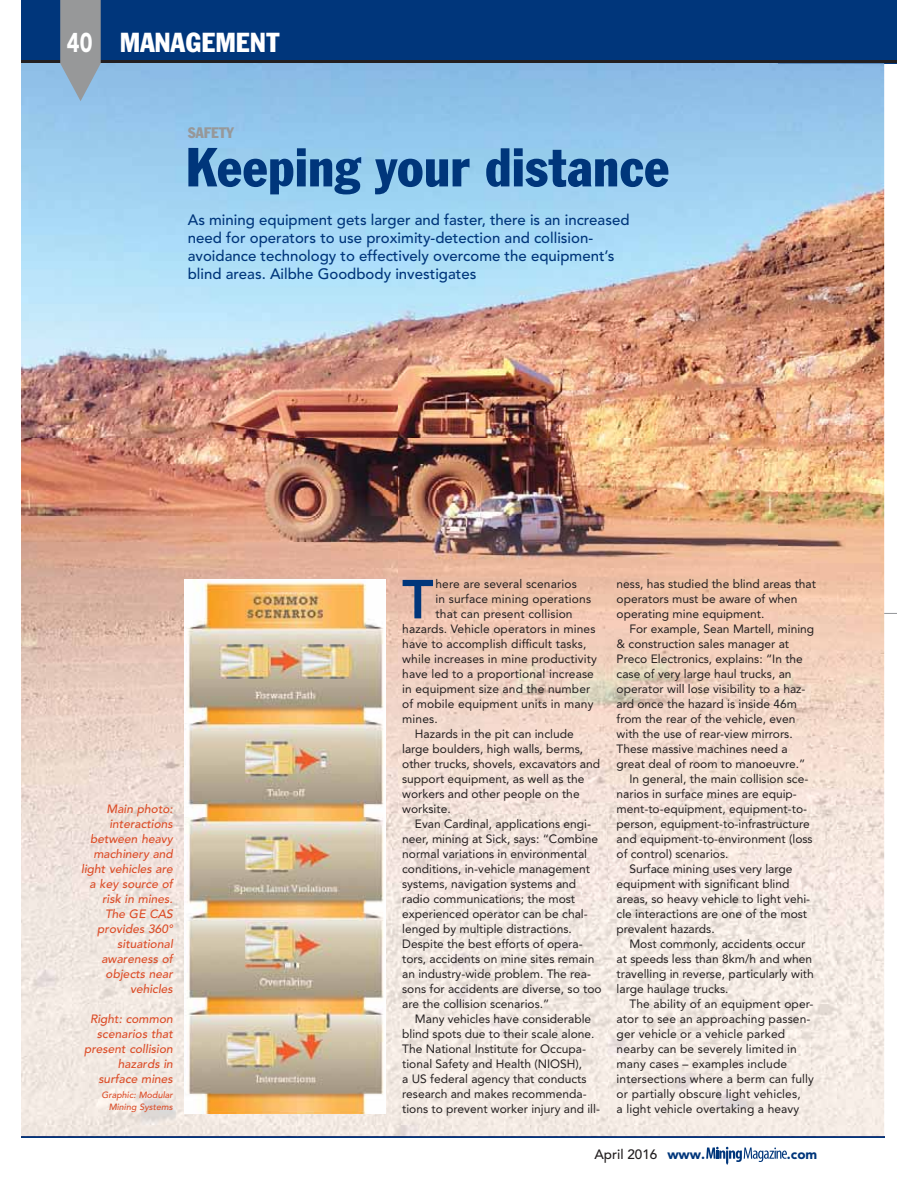
<style>
.page{position:relative;width:918px;height:1188px;background:#fff}
.page>*{position:absolute;margin:0;border:0;box-sizing:border-box;transform-origin:0 0}
.t1{font:800 54.45px "Avenir";color:#00367b}
.t2{font:condensed 54px "Franklin Gothic BT";color:#00367b}
.t3{font:condensed 27px "Franklin Gothic BT";color:#fff}
.t4{font:500 15px/18px "Avenir";color:#00367b}
.t5{font:condensed 15px "Franklin Gothic BT";color:#979899}
.t6{font:500 13.5px "Avenir";color:#231f20}
.t7{font:900 13.5px "Avenir";color:#00367b}
.t8{font:12px/15px "Avenir";color:#231f20}
.t9{font:italic 500 12px/15px "Avenir";color:#dc4d28;text-align:right}
.t10{font:italic 500 9px/12px "Avenir";color:#dc4d28;text-align:right}
.s1{font-family:"Avenir";font-weight:900;font-stretch:normal}
.s2{font-weight:900;color:#00367b}
</style>
<div class="page">
<div style="left:884px;top:0;width:13px;height:63px;background:#00367b"></div>
<svg style="left:884px;top:60px;width:13px;height:3px"></svg>
<svg style="left:706px;top:1147px;width:81px;height:18px"></svg>
<div style="left:21px;top:0;width:863px;height:63px;background:#00367b"></div>
<hr style="left:21px;top:60px;width:863px;height:3px;background:#231f20">
<hr style="left:21px;top:1136px;width:863px;height:2px;background:#00367b">
<img style="left:21px;top:63px;width:863px;height:1074px">
<svg style="left:884px;top:613px;width:13px;height:1px"></svg>
<svg style="left:60px;top:0;width:41px;height:101px;background:#949ea7"></svg>
<img style="left:185px;top:579px;width:201px;height:534px">
<h3 class="t3" style="left:67px;top:33px;width:214px"><span class="s1">40</span> MANAGEMENT</h3>
<p class="t5" style="left:188px;top:128px;width:48px">SAFETY</p>
<h2 class="t2" style="left:186px;top:148px;width:485px">Keeping your distance</h2>
<p class="t4" style="left:188px;top:213px;width:443px">As mining equipment gets larger and faster, there is an increased need for operators to use proximity-detection and collision&shy;avoidance technology to effectively overcome the equipment’s blind areas. Ailbhe Goodbody investigates</p>
<p class="t9" style="left:81px;top:803px;width:93px">Main photo: interactions between heavy machinery and light vehicles are a key source of risk in mines.<br>The GE CAS provides 360° situational awareness of objects near vehicles</p>
<p class="t9" style="left:84px;top:1013px;width:90px">Right: common scenarios that present collision hazards in surface mines</p>
<p class="t10" style="left:101px;top:1090px;width:73px">Graphic: Modular<br>Mining Systems</p>
<h1 class="t1" style="left:402px;top:577px;width:33px">T</h1>
<p class="t8" style="left:436px;top:578px;width:143px">here are several scenarios</p>
<p class="t8" style="left:436px;top:593px;width:157px">in surface mining operations</p>
<p class="t8" style="left:436px;top:608px;width:139px">that can present collision</p>
<p class="t8" style="left:402px;top:623px;width:195px">hazards. Vehicle operators in mines</p>
<p class="t8" style="left:402px;top:638px;width:186px">have to accomplish difficult tasks,</p>
<p class="t8" style="left:402px;top:653px;width:196px">while increases in mine productivity</p>
<p class="t8" style="left:402px;top:668px;width:193px">have led to a proportional increase</p>
<p class="t8" style="left:402px;top:683px;width:190px">in equipment size and the number</p>
<p class="t8" style="left:402px;top:698px;width:193px">of mobile equipment units in many</p>
<p class="t8" style="left:402px;top:713px;width:37px">mines.</p>
<p class="t8" style="left:415px;top:728px;width:160px">Hazards in the pit can include</p>
<p class="t8" style="left:402px;top:743px;width:182px">large boulders, high walls, berms,</p>
<p class="t8" style="left:402px;top:758px;width:199px">other trucks, shovels, excavators and</p>
<p class="t8" style="left:402px;top:773px;width:184px">support equipment, as well as the</p>
<p class="t8" style="left:402px;top:788px;width:179px">workers and other people on the</p>
<p class="t8" style="left:402px;top:803px;width:50px">worksite.</p>
<p class="t8" style="left:415px;top:818px;width:178px">Evan Cardinal, applications engi-</p>
<p class="t8" style="left:402px;top:833px;width:198px">neer, mining at Sick, says: “Combine</p>
<p class="t8" style="left:402px;top:848px;width:186px">normal variations in environmental</p>
<p class="t8" style="left:402px;top:863px;width:189px">conditions, in-vehicle management</p>
<p class="t8" style="left:402px;top:878px;width:176px">systems, navigation systems and</p>
<p class="t8" style="left:402px;top:893px;width:175px">radio communications; the most</p>
<p class="t8" style="left:402px;top:908px;width:187px">experienced operator can be chal-</p>
<p class="t8" style="left:402px;top:923px;width:171px">lenged by multiple distractions.</p>
<p class="t8" style="left:402px;top:938px;width:182px">Despite the best efforts of opera-</p>
<p class="t8" style="left:402px;top:953px;width:194px">tors, accidents on mine sites remain</p>
<p class="t8" style="left:402px;top:968px;width:190px">an industry-wide problem. The rea-</p>
<p class="t8" style="left:402px;top:983px;width:201px">sons for accidents are diverse, so too</p>
<p class="t8" style="left:402px;top:998px;width:149px">are the collision scenarios.”</p>
<p class="t8" style="left:415px;top:1013px;width:178px">Many vehicles have considerable</p>
<p class="t8" style="left:402px;top:1028px;width:194px">blind spots due to their scale alone.</p>
<p class="t8" style="left:402px;top:1043px;width:185px">The National Institute for Occupa-</p>
<p class="t8" style="left:402px;top:1058px;width:182px">tional Safety and Health (NIOSH),</p>
<p class="t8" style="left:402px;top:1073px;width:186px">a US federal agency that conducts</p>
<p class="t8" style="left:402px;top:1088px;width:186px">research and makes recommenda-</p>
<p class="t8" style="left:402px;top:1103px;width:199px">tions to prevent worker injury and ill-</p>
<p class="t8" style="left:617px;top:578px;width:201px">ness, has studied the blind areas that operators must be aware of when operating mine equipment.</p>
<p class="t8" style="left:629px;top:623px;width:186px">For example, Sean Martell, mining</p>
<p class="t8" style="left:617px;top:638px;width:174px">&amp; construction sales manager at</p>
<p class="t8" style="left:617px;top:653px;width:188px">Preco Electronics, explains: “In the</p>
<p class="t8" style="left:617px;top:668px;width:177px">case of very large haul trucks, an</p>
<p class="t8" style="left:617px;top:683px;width:190px">operator will lose visibility to a haz-</p>
<p class="t8" style="left:617px;top:698px;width:182px">ard once the hazard is inside 46m</p>
<p class="t8" style="left:617px;top:713px;width:180px">from the rear of the vehicle, even</p>
<p class="t8" style="left:617px;top:728px;width:178px">with the use of rear-view mirrors.</p>
<p class="t8" style="left:617px;top:743px;width:173px">These massive machines need a</p>
<p class="t8" style="left:617px;top:758px;width:190px">great deal of room to manoeuvre.”</p>
<p class="t8" style="left:629px;top:773px;width:180px">In general, the main collision sce-</p>
<p class="t8" style="left:617px;top:788px;width:182px">narios in surface mines are equip-</p>
<p class="t8" style="left:617px;top:803px;width:192px">ment-to-equipment, equipment-to-</p>
<p class="t8" style="left:617px;top:818px;width:195px">person, equipment-to-infrastructure</p>
<p class="t8" style="left:617px;top:833px;width:198px">and equipment-to-environment (loss</p>
<p class="t8" style="left:617px;top:848px;width:113px">of control) scenarios.</p>
<p class="t8" style="left:629px;top:863px;width:165px">Surface mining uses very large</p>
<p class="t8" style="left:617px;top:878px;width:174px">equipment with significant blind</p>
<p class="t8" style="left:617px;top:893px;width:195px">areas, so heavy vehicle to light vehi-</p>
<p class="t8" style="left:617px;top:908px;width:192px">cle interactions are one of the most</p>
<p class="t8" style="left:617px;top:923px;width:100px">prevalent hazards.</p>
<p class="t8" style="left:629px;top:938px;width:177px">Most commonly, accidents occur</p>
<p class="t8" style="left:617px;top:953px;width:197px">at speeds less than 8km/h and when</p>
<p class="t8" style="left:617px;top:968px;width:199px">travelling in reverse, particularly with</p>
<p class="t8" style="left:617px;top:983px;width:113px">large haulage trucks.</p>
<p class="t8" style="left:629px;top:998px;width:186px">The ability of an equipment oper-</p>
<p class="t8" style="left:617px;top:1013px;width:195px">ator to see an approaching passen-</p>
<p class="t8" style="left:617px;top:1028px;width:170px">ger vehicle or a vehicle parked</p>
<p class="t8" style="left:617px;top:1043px;width:182px">nearby can be severely limited in</p>
<p class="t8" style="left:617px;top:1058px;width:172px">many cases – examples include</p>
<p class="t8" style="left:617px;top:1073px;width:199px">intersections where a berm can fully</p>
<p class="t8" style="left:617px;top:1088px;width:186px">or partially obscure light vehicles,</p>
<p class="t8" style="left:617px;top:1103px;width:184px">a light vehicle overtaking a heavy</p>
<p class="t6" style="left:594px;top:1149px;width:112px">April 2016 <span class="s2">www.</span></p>
<p class="t7" style="left:787px;top:1149px;width:32px">.com</p>
</div>
